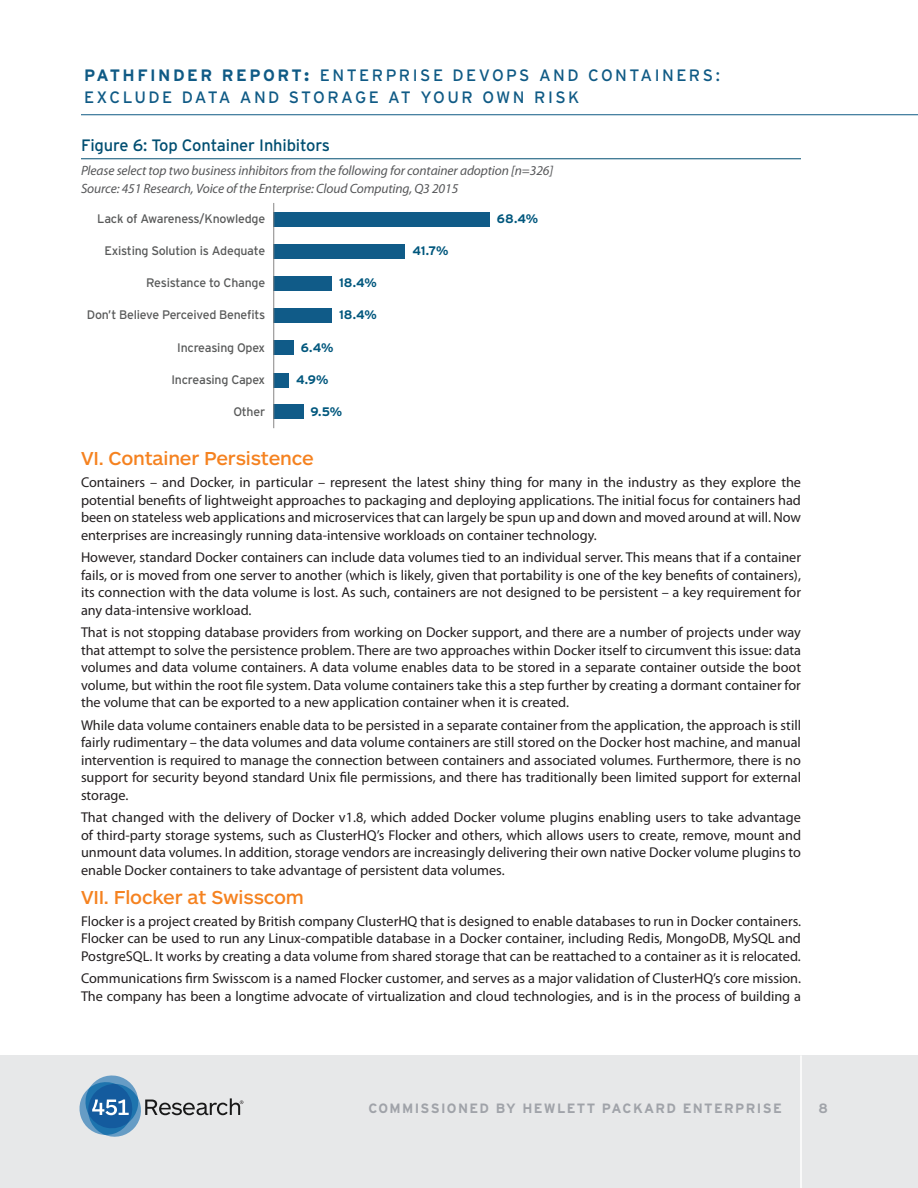
<style>
.page{position:relative;width:918px;height:1188px;background:#fff}
.page>*{position:absolute;margin:0;border:0;box-sizing:border-box;transform-origin:0 0}
.Myriad_Body{font:500 19.5px "ARS Maquette Pro";letter-spacing:-.01em;color:#f58220}
.t1{font:16.5px/22.5px "Interstate";letter-spacing:.15em;color:#0f5a85}
.ChartHarder{font:16.5px "Interstate";letter-spacing:-.01em;color:#004e71}
.Myriad_Body-2{font:14.25px/17.7px "Myriad Pro";color:#231f20;text-align:justify}
.Question{font:italic 13.5px "Myriad Pro";letter-spacing:-.01em;color:#57585a}
.t2{font:700 13.5px "Interstate";letter-spacing:.1em;color:#a0a3a9}
.t3{font:12.3px "Interstate";letter-spacing:-.02em;color:#595a5a}
.t4{font:700 12.3px "Interstate";letter-spacing:.01em;color:#00577d}
.s1{font-weight:700}
.s2{font-weight:900}
</style>
<div class="page">
<div style="left:0;top:1055px;width:918px;height:133px;background:#e7e8e9"></div>
<hr style="left:81px;top:114px;width:837px;height:1px;background:#0f5a85">
<svg style="left:80px;top:1076px;width:163px;height:61px"></svg>
<hr style="left:800px;top:1055px;width:2px;height:133px;background:#fff">
<hr style="left:81px;top:158px;width:720px;height:1px;background:#004e71">
<div style="left:273px;top:404px;width:31px;height:15px;background:#105b88"></div>
<div style="left:273px;top:373px;width:15px;height:15px;background:#105b88"></div>
<div style="left:273px;top:340px;width:21px;height:15px;background:#105b88"></div>
<div style="left:273px;top:308px;width:59px;height:15px;background:#105b88"></div>
<div style="left:273px;top:276px;width:59px;height:15px;background:#105b88"></div>
<div style="left:273px;top:244px;width:132px;height:15px;background:#105b88"></div>
<div style="left:273px;top:212px;width:217px;height:15px;background:#105b88"></div>
<hr style="left:273px;top:203px;width:1px;height:225px;background:#878686">
<p class="t1" style="left:84px;top:64px;width:637px"><span class="s1">PATHFINDER REPORT</span><span class="s2">:</span> ENTERPRISE DEVOPS AND CONTAINERS:<br>EXCLUDE DATA AND STORAGE AT YOUR OWN RISK</p>
<p class="ChartHarder" style="left:81px;top:135px;width:251px">Figure 6: Top Container Inhibitors</p>
<p class="Question" style="left:81px;top:162px;width:474px">Please select top two business inhibitors from the following for container adoption [n=326]</p>
<p class="Question" style="left:81px;top:180px;width:379px">Source: 451 Research, Voice of the Enterprise: Cloud Computing, Q3 2015</p>
<p class="t4" style="left:497px;top:212px;width:43px">68.4%</p>
<p class="t4" style="left:412px;top:244px;width:38px">41.7%</p>
<p class="t4" style="left:339px;top:276px;width:39px">18.4%</p>
<p class="t4" style="left:339px;top:308px;width:39px">18.4%</p>
<p class="t4" style="left:301px;top:340px;width:34px">6.4%</p>
<p class="t4" style="left:296px;top:373px;width:34px">4.9%</p>
<p class="t4" style="left:311px;top:405px;width:33px">9.5%</p>
<p class="t3" style="left:97px;top:212px;width:169px">Lack of Awareness/Knowledge</p>
<p class="t3" style="left:104px;top:244px;width:162px">Existing Solution is Adequate</p>
<p class="t3" style="left:146px;top:276px;width:120px">Resistance to Change</p>
<p class="t3" style="left:87px;top:308px;width:180px">Don’t Believe Perceived Benefits</p>
<p class="t3" style="left:177px;top:340px;width:89px">Increasing Opex</p>
<p class="t3" style="left:172px;top:373px;width:95px">Increasing Capex</p>
<p class="t3" style="left:233px;top:405px;width:33px">Other</p>
<p class="Myriad_Body" style="left:81px;top:445px;width:234px">VI. Container Persistence</p>
<p class="Myriad_Body-2" style="left:81px;top:473px;width:722px">Containers – and Docker, in particular – represent the latest shiny thing for many in the industry as they explore the potential benefits of lightweight approaches to packaging and deploying applications. The initial focus for containers had been on stateless web applications and microservices that can largely be spun up and down and moved around at will. Now enterprises are increasingly running data-intensive workloads on container technology.</p>
<p class="Myriad_Body-2" style="left:81px;top:548px;width:722px">However, standard Docker containers can include data volumes tied to an individual server. This means that if a container fails, or is moved from one server to another (which is likely, given that portability is one of the key benefits of containers), its connection with the data volume is lost. As such, containers are not designed to be persistent – a key requirement for any data-intensive workload.</p>
<p class="Myriad_Body-2" style="left:81px;top:623px;width:722px">That is not stopping database providers from working on Docker support, and there are a number of projects under way that attempt to solve the persistence problem. There are two approaches within Docker itself to circumvent this issue: data volumes and data volume containers. A data volume enables data to be stored in a separate container outside the boot volume, but within the root file system. Data volume containers take this a step further by creating a dormant container for the volume that can be exported to a new application container when it is created.</p>
<p class="Myriad_Body-2" style="left:81px;top:716px;width:722px">While data volume containers enable data to be persisted in a separate container from the application, the approach is still fairly rudimentary – the data volumes and data volume containers are still stored on the Docker host machine, and manual intervention is required to manage the connection between containers and associated volumes. Furthermore, there is no support for security beyond standard Unix file permissions, and there has traditionally been limited support for external storage.</p>
<p class="Myriad_Body-2" style="left:81px;top:808px;width:722px">That changed with the delivery of Docker v1.8, which added Docker volume plugins enabling users to take advantage of third-party storage systems, such as ClusterHQ’s Flocker and others, which allows users to create, remove, mount and unmount data volumes. In addition, storage vendors are increasingly delivering their own native Docker volume plugins to enable Docker containers to take advantage of persistent data volumes.</p>
<p class="Myriad_Body" style="left:81px;top:884px;width:225px">VII. Flocker at Swisscom</p>
<p class="Myriad_Body-2" style="left:81px;top:912px;width:722px">Flocker is a project created by British company ClusterHQ that is designed to enable databases to run in Docker containers.<br>Flocker can be used to run any Linux-compatible database in a Docker container, including Redis, MongoDB, MySQL and PostgreSQL. It works by creating a data volume from shared storage that can be reattached to a container as it is relocated.</p>
<p class="Myriad_Body-2" style="left:81px;top:969px;width:722px">Communications firm Swisscom is a named Flocker customer, and serves as a major validation of ClusterHQ’s core mission.<br>The company has been a longtime advocate of virtualization and cloud technologies, and is in the process of building a</p>
<p class="t2" style="left:368px;top:1100px;width:415px">COMMISSIONED BY HEWLETT PACKARD ENTERPRISE</p>
<p class="t2" style="left:818px;top:1100px;width:11px">8</p>
</div>
